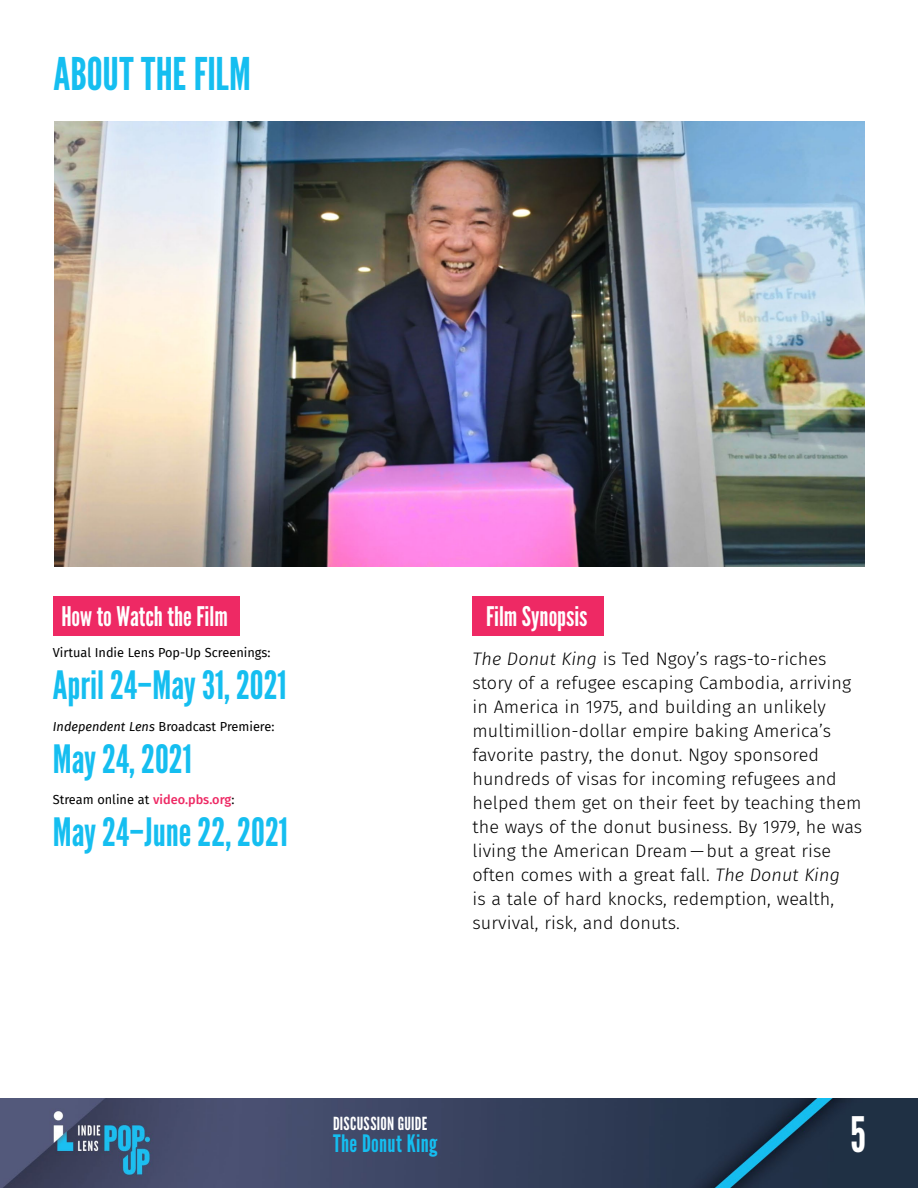
<style>
.page{position:relative;width:918px;height:1188px;background:#fff}
.page>*{position:absolute;margin:0;border:0;box-sizing:border-box;transform-origin:0 0}
.t1{font:48.75px "League Gothic";color:#fff;scale:.94 1}
.t2{font:45px "League Gothic";letter-spacing:.005em;color:#15bef0}
.t3{font:39px "League Gothic";color:#15bef0}
.t4{font:27px "League Gothic";color:#fff}
.t5{font:24px "League Gothic";letter-spacing:.015em;color:#15bef0}
.t6{font:300 18px/24px "Fira Sans";letter-spacing:.005em;color:#000}
.t7{font:18px "League Gothic";letter-spacing:.015em;color:#fff}
.t8{font:12.75px "Fira Sans";color:#000}
.s1{font-style:italic}
.s2{font-weight:500;color:#ee2964}
</style>
<div class="page">
<img style="left:0;top:1098px;width:918px;height:90px">
<div style="left:472px;top:597px;width:132px;height:39px;background:#ee2964"></div>
<div style="left:53px;top:597px;width:187px;height:39px;background:#ee2964"></div>
<img style="left:54px;top:121px;width:810px;height:446px">
<h2 class="t2" style="left:54px;top:47px;width:199px">ABOUT THE FILM</h2>
<h3 class="t4" style="left:61px;top:600px;width:168px">How to Watch the Film</h3>
<p class="t8" style="left:53px;top:643px;width:219px">Virtual Indie Lens Pop-Up Screenings:</p>
<h3 class="t3" style="left:53px;top:662px;width:235px">April 24–May 31, 2021</h3>
<p class="t8" style="left:53px;top:716px;width:223px"><span class="s1">Independent Lens</span> Broadcast Premiere:</p>
<h3 class="t3" style="left:53px;top:735px;width:140px">May 24, 2021</h3>
<p class="t8" style="left:53px;top:790px;width:183px">Stream online at <span class="s2">video.pbs.org</span>:</p>
<h3 class="t3" style="left:53px;top:809px;width:237px">May 24–June 22, 2021</h3>
<h3 class="t4" style="left:486px;top:600px;width:103px">Film Synopsis</h3>
<p class="t6" style="left:473px;top:646px;width:391px"><span class="s1">The Donut King</span> is Ted Ngoy’s rags-to-riches story of a refugee escaping Cambodia, arriving in America in 1975, and building an unlikely multimillion-dollar empire baking America’s favorite pastry, the donut. Ngoy sponsored hundreds of visas for incoming refugees and helped them get on their feet by teaching them the ways of the donut business. By 1979, he was living the American Dream—but a great rise often comes with a great fall. <span class="s1">The Donut King<br></span>is a tale of hard knocks, redemption, wealth, survival, risk, and donuts.</p>
<p class="t7" style="left:333px;top:1112px;width:96px">DISCUSSION GUIDE</p>
<h3 class="t5" style="left:333px;top:1129px;width:106px">The Donut King</h3>
<h1 class="t1" style="left:850px;top:1106px;width:18px">5</h1>
</div>
